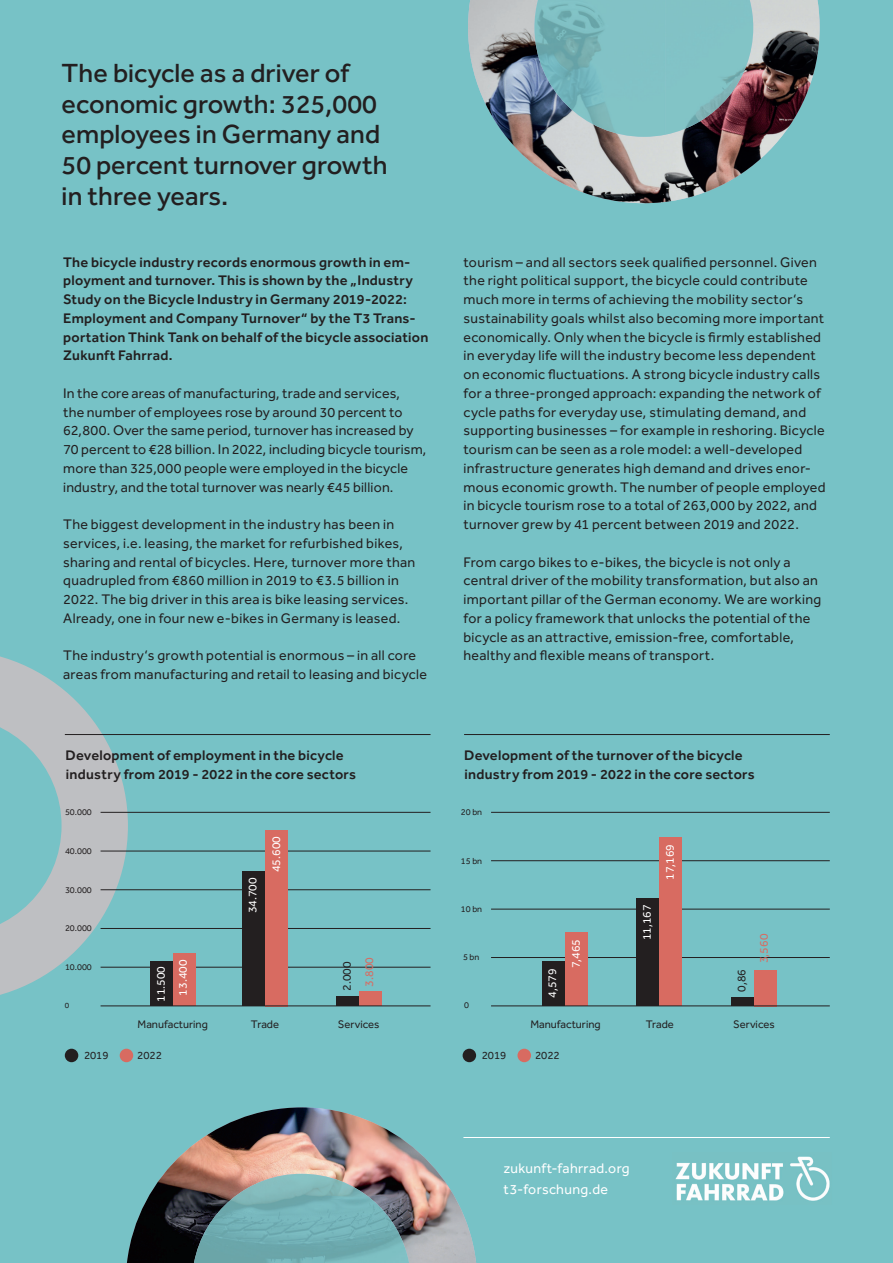
<style>
.page{position:relative;width:893px;height:1263px;background:#77c2c6}
.page>*{position:absolute;margin:0;border:0;box-sizing:border-box;transform-origin:0 0}
.t1{font:500 27px/30.8px "Effra CC";letter-spacing:.005em;color:#231f20}
.t2{font:14.25px/18.8px "Effra CC";letter-spacing:.02em;color:#231f20}
.t3{font:600 14.25px/18.8px "Effra CC";letter-spacing:.02em;color:#231f20}
.t4{font:14.25px/21px "Effra CC";letter-spacing:.02em;color:#fff}
.t5{font:12px "Effra CC";color:#fff}
.t6{font:12px "Effra CC";color:#d86b61}
.t7{font:12px "Effra CC";color:#231f20}
.t8{font:11.25px "Effra CC";color:#231f20}
.t9{font:9px "Effra CC";color:#231f20}
.t10{font:8.1px "Effra CC";color:#231f20}
</style>
<div class="page">
<svg style="left:0;top:656px;width:128px;height:339px"></svg>
<img style="left:468px;top:0;width:352px;height:203px">
<img style="left:534px;top:0;width:132px;height:137px">
<img style="left:666px;top:0;width:87px;height:135px">
<img style="left:127px;top:1107px;width:349px;height:156px">
<img style="left:194px;top:1174px;width:215px;height:89px">
<img style="left:675px;top:1156px;width:155px;height:45px">
<hr style="left:491px;top:812px;width:339px;height:1px;background:#231f20">
<hr style="left:491px;top:860px;width:339px;height:1px;background:#231f20">
<hr style="left:491px;top:909px;width:339px;height:1px;background:#231f20">
<hr style="left:491px;top:957px;width:339px;height:1px;background:#231f20">
<div style="left:731px;top:998px;width:23px;height:8px;background:#231f20"></div>
<div style="left:754px;top:970px;width:23px;height:36px;background:#d86b61"></div>
<div style="left:636px;top:898px;width:23px;height:108px;background:#231f20"></div>
<div style="left:659px;top:838px;width:23px;height:168px;background:#d86b61"></div>
<div style="left:565px;top:932px;width:23px;height:74px;background:#d86b61"></div>
<div style="left:463px;top:1049px;width:13px;height:13px;background:#231f20;border-radius:50%"></div>
<div style="left:517px;top:1049px;width:14px;height:13px;background:#d86b61;border-radius:50%"></div>
<hr style="left:464px;top:734px;width:366px;height:1px;background:#231f20">
<div style="left:542px;top:961px;width:23px;height:45px;background:#231f20"></div>
<hr style="left:491px;top:1006px;width:339px;height:1px;background:#231f20">
<hr style="left:101px;top:812px;width:330px;height:1px;background:#231f20">
<hr style="left:101px;top:851px;width:330px;height:1px;background:#231f20">
<hr style="left:101px;top:889px;width:330px;height:1px;background:#231f20">
<hr style="left:101px;top:928px;width:330px;height:1px;background:#231f20">
<hr style="left:101px;top:967px;width:330px;height:1px;background:#231f20">
<div style="left:150px;top:961px;width:23px;height:45px;background:#231f20"></div>
<div style="left:336px;top:997px;width:23px;height:9px;background:#231f20"></div>
<div style="left:359px;top:991px;width:23px;height:15px;background:#d86b61"></div>
<div style="left:242px;top:871px;width:23px;height:135px;background:#231f20"></div>
<div style="left:265px;top:830px;width:23px;height:176px;background:#d86b61"></div>
<div style="left:173px;top:953px;width:23px;height:53px;background:#d86b61"></div>
<div style="left:65px;top:1049px;width:13px;height:13px;background:#231f20;border-radius:50%"></div>
<div style="left:120px;top:1049px;width:13px;height:13px;background:#d86b61;border-radius:50%"></div>
<hr style="left:65px;top:734px;width:366px;height:1px;background:#231f20">
<hr style="left:101px;top:1006px;width:330px;height:1px;background:#231f20">
<hr style="left:463px;top:1137px;width:367px;height:1px;background:#fff">
<h1 class="t1" style="left:62px;top:60px;width:328px">The bicycle as a driver of economic growth: 325,000 employees in Germany and<br>50 percent turnover growth in three years.</h1>
<p class="t3" style="left:63px;top:254px;width:367px">The bicycle industry records enormous growth in em&shy;ployment and turnover. This is shown by the „Industry Study on the Bicycle Industry in Germany 2019-2022:<br>Employment and Company Turnover“ by the T3 Trans&shy;portation Think Tank on behalf of the bicycle association Zukunft Fahrrad.</p>
<p class="t2" style="left:63px;top:385px;width:365px">In the core areas of manufacturing, trade and services,<br>the number of employees rose by around 30 percent to 62,800. Over the same period, turnover has increased by 70 percent to €28 billion. In 2022, including bicycle tourism, more than 325,000 people were employed in the bicycle industry, and the total turnover was nearly €45 billion.</p>
<p class="t2" style="left:63px;top:516px;width:354px">The biggest development in the industry has been in services, i.e. leasing, the market for refurbished bikes, sharing and rental of bicycles. Here, turnover more than quadrupled from €860 million in 2019 to €3.5 billion in 2022. The big driver in this area is bike leasing services.<br>Already, one in four new e-bikes in Germany is leased.</p>
<p class="t2" style="left:63px;top:648px;width:365px">The industry‘s growth potential is enormous – in all core areas from manufacturing and retail to leasing and bicycle</p>
<p class="t3" style="left:66px;top:747px;width:292px">Development of employment in the bicycle industry from 2019 - 2022 in the core sectors</p>
<p class="t9" style="left:65px;top:807px;width:28px">50.000</p>
<p class="t9" style="left:65px;top:846px;width:28px">40.000</p>
<p class="t9" style="left:65px;top:884px;width:28px">30.000</p>
<p class="t9" style="left:65px;top:923px;width:28px">20.000</p>
<p class="t9" style="left:65px;top:961px;width:28px">10.000</p>
<p class="t10" style="left:65px;top:1000px;width:6px">0</p>
<p class="t5" style="left:269px;top:872px;width:37px;rotate:-90deg">45.600</p>
<p class="t5" style="left:245px;top:913px;width:37px;rotate:-90deg">34.700</p>
<p class="t7" style="left:340px;top:991px;width:31px;rotate:-90deg">2.000</p>
<p class="t6" style="left:362px;top:986px;width:31px;rotate:-90deg">3.800</p>
<p class="t5" style="left:176px;top:995px;width:37px;rotate:-90deg">13.400</p>
<p class="t5" style="left:154px;top:1002px;width:37px;rotate:-90deg">11.500</p>
<p class="t8" style="left:138px;top:1017px;width:72px">Manufacturing</p>
<p class="t8" style="left:251px;top:1017px;width:30px">Trade</p>
<p class="t8" style="left:338px;top:1017px;width:43px">Services</p>
<p class="t8" style="left:84px;top:1049px;width:26px">2019</p>
<p class="t8" style="left:137px;top:1049px;width:26px">2022</p>
<p class="t2" style="left:463px;top:254px;width:364px">tourism – and all sectors seek qualified personnel. Given the right political support, the bicycle could contribute much more in terms of achieving the mobility sector‘s sustainability goals whilst also becoming more important economically. Only when the bicycle is firmly established in everyday life will the industry become less dependent on economic fluctuations. A strong bicycle industry calls for a three-pronged approach: expanding the network of cycle paths for everyday use, stimulating demand, and supporting businesses – for example in reshoring. Bicycle tourism can be seen as a role model: a well-developed infrastructure generates high demand and drives enor&shy;mous economic growth. The number of people employed in bicycle tourism rose to a total of 263,000 by 2022, and turnover grew by 41 percent between 2019 and 2022.</p>
<p class="t2" style="left:463px;top:554px;width:359px">From cargo bikes to e-bikes, the bicycle is not only a central driver of the mobility transformation, but also an important pillar of the German economy. We are working for a policy framework that unlocks the potential of the bicycle as an attractive, emission-free, comfortable, healthy and flexible means of transport.</p>
<p class="t3" style="left:464px;top:747px;width:292px">Development of the turnover of the bicycle industry from 2019 - 2022 in the core sectors</p>
<p class="t9" style="left:461px;top:807px;width:23px">20 bn</p>
<p class="t9" style="left:461px;top:855px;width:23px">15 bn</p>
<p class="t9" style="left:461px;top:903px;width:23px">10 bn</p>
<p class="t9" style="left:463px;top:952px;width:18px">5 bn</p>
<p class="t9" style="left:464px;top:1000px;width:6px">0</p>
<p class="t5" style="left:545px;top:998px;width:31px;rotate:-90deg">4,579</p>
<p class="t5" style="left:569px;top:968px;width:31px;rotate:-90deg">7,465</p>
<p class="t5" style="left:640px;top:940px;width:37px;rotate:-90deg">11,167</p>
<p class="t5" style="left:663px;top:880px;width:37px;rotate:-90deg">17,169</p>
<p class="t7" style="left:734px;top:992px;width:24px;rotate:-90deg">0,86</p>
<p class="t6" style="left:757px;top:963px;width:31px;rotate:-90deg">3,560</p>
<p class="t8" style="left:530px;top:1017px;width:72px">Manufacturing</p>
<p class="t8" style="left:646px;top:1017px;width:30px">Trade</p>
<p class="t8" style="left:733px;top:1017px;width:43px">Services</p>
<p class="t8" style="left:482px;top:1049px;width:26px">2019</p>
<p class="t8" style="left:535px;top:1049px;width:26px">2022</p>
<p class="t4" style="left:503px;top:1159px;width:128px">zukunft-fahrrad.org t3-forschung.de</p>
</div>
